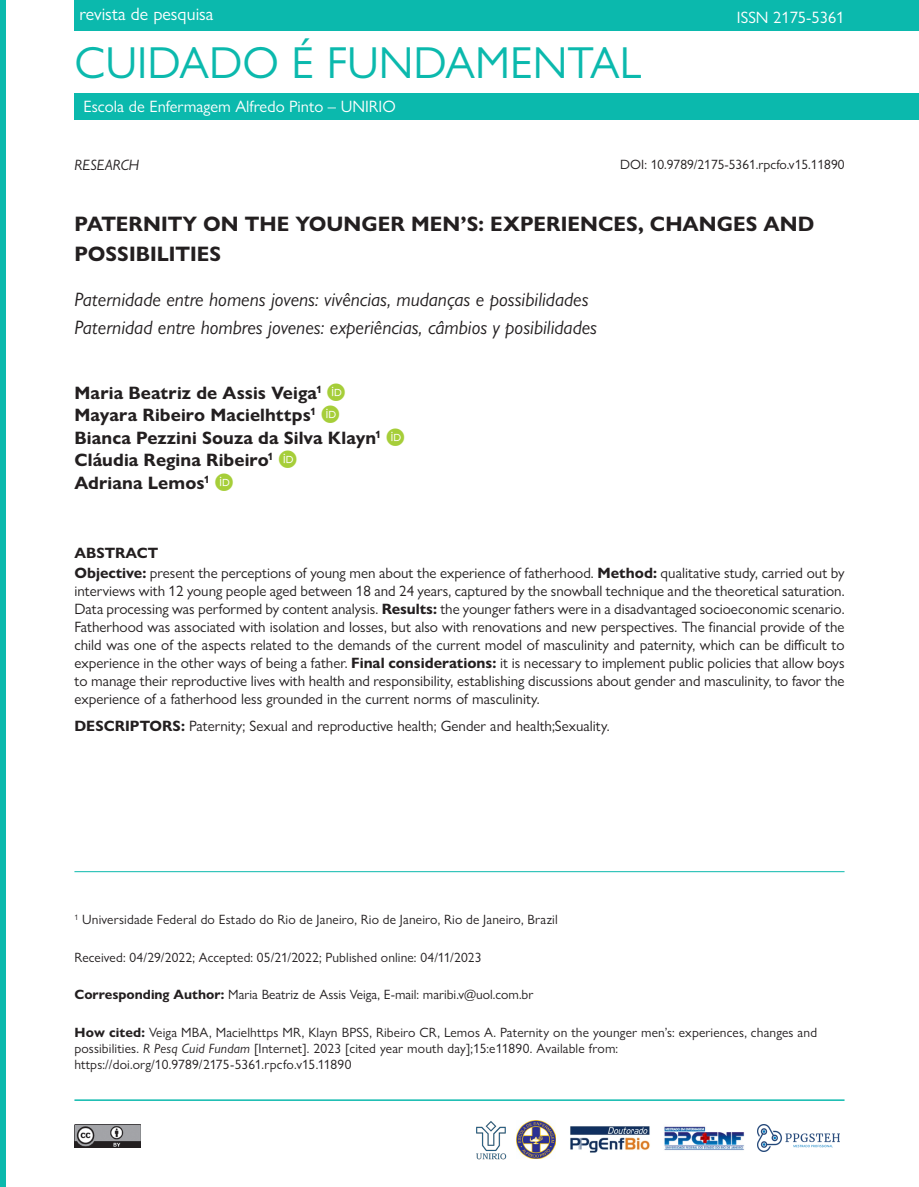
<style>
.page{position:relative;width:919px;height:1187px;background:#fff}
.page>*{position:absolute;margin:0;border:0;box-sizing:border-box;transform-origin:0 0}
.t1{font:45px "Gill Sans Nova";color:#0bb9ad}
.Título{font:700 21px/30px "Gill Sans Nova";color:#231f20}
.Títulos-traduzidos{font:italic 19.5px "Gill Sans Nova";color:#231f20}
.AUTORES{font:700 18px/22.5px "Gill Sans Nova";letter-spacing:.005em;color:#231f20}
.t2{font:18px "Gill Sans Nova";color:#fff}
.t3{font:16.5px "Gill Sans Nova";color:#fff}
.ABSTRACT2{font:15px/18px "Gill Sans Nova";color:#231f20;text-align:justify}
.KEY_WORDS1{font:15px "Gill Sans Nova";color:#231f20}
.ABSTRACT_1{font:700 15px "Gill Sans Nova";color:#231f20}
.t4{font:italic 15px "Gill Sans Nova";color:#231f20}
.CORRESPONDENTE-citar{font:13.5px/16.2px "Gill Sans Nova";letter-spacing:.01em;color:#231f20}
.AFILIACOES{font:13.5px "Gill Sans Nova";letter-spacing:.01em;color:#231f20}
.DATAS{font:13.5px "Gill Sans Nova";letter-spacing:.01em;color:#231f20}
.s1{font-weight:700}
.s2{font-style:italic}
</style>
<div class="page">
<div style="left:74px;top:0;width:844px;height:31px;background:#0bb9ad"></div>
<div style="left:74px;top:93px;width:844px;height:27px;background:#0bb9ad"></div>
<div style="left:0;top:0;width:5px;height:1186px;background:#0bb9ad"></div>
<img style="left:74px;top:1124px;width:66px;height:23px">
<hr style="left:74px;top:1099px;width:770px;height:1px;background:#0bb9ad">
<img style="left:476px;top:1121px;width:31px;height:39px">
<img style="left:570px;top:1126px;width:80px;height:27px">
<img style="left:664px;top:1126px;width:80px;height:25px">
<img style="left:516px;top:1120px;width:39px;height:38px">
<img style="left:757px;top:1124px;width:82px;height:27px">
<hr style="left:74px;top:871px;width:770px;height:1px;background:#0bb9ad">
<p class="t2" style="left:79px;top:3px;width:135px">revista de pesquisa</p>
<h1 class="t1" style="left:74px;top:35px;width:568px">CUIDADO É FUNDAMENTAL</h1>
<p class="t3" style="left:84px;top:97px;width:313px">Escola de Enfermagem Alfredo Pinto – UNIRIO</p>
<p class="t3" style="left:736px;top:7px;width:109px">ISSN 2175-5361</p>
<p class="t4" style="left:74px;top:156px;width:66px">RESEARCH</p>
<p class="CORRESPONDENTE-citar" style="left:620px;top:156px;width:226px">DOI: 10.9789/2175-5361.rpcfo.v15.11890</p>
<p class="Título" style="left:74px;top:209px;width:741px">PATERNITY ON THE YOUNGER MEN’S: EXPERIENCES, CHANGES AND<br>POSSIBILITIES</p>
<p class="Títulos-traduzidos" style="left:74px;top:287px;width:515px">Paternidade entre homens jovens: vivências, mudanças e possibilidades</p>
<p class="Títulos-traduzidos" style="left:74px;top:315px;width:524px">Paternidad entre hombres jovenes: experiências, câmbios y posibilidades</p>
<p class="AUTORES" style="left:74px;top:381px;width:308px">Maria Beatriz de Assis Veiga<sup>1<br></sup>Mayara Ribeiro Macielhttps<sup>1<br></sup>Bianca Pezzini Souza da Silva Klayn<sup>1<br></sup>Cláudia Regina Ribeiro<sup>1<br></sup>Adriana Lemos<sup>1</sup></p>
<p class="ABSTRACT_1" style="left:74px;top:543px;width:85px">ABSTRACT</p>
<p class="ABSTRACT2" style="left:74px;top:563px;width:771px"><span class="s1">Objective:</span> present the perceptions of young men about the experience of fatherhood. <span class="s1">Method:</span> qualitative study, carried out by interviews with 12 young people aged between 18 and 24 years, captured by the snowball technique and the theoretical saturation.<br>Data processing was performed by content analysis. <span class="s1">Results:</span> the younger fathers were in a disadvantaged socioeconomic scenario.<br>Fatherhood was associated with isolation and losses, but also with renovations and new perspectives. The financial provide of the child was one of the aspects related to the demands of the current model of masculinity and paternity, which can be difficult to experience in the other ways of being a father. <span class="s1">Final considerations:</span> it is necessary to implement public policies that allow boys to manage their reproductive lives with health and responsibility, establishing discussions about gender and masculinity, to favor the experience of a fatherhood less grounded in the current norms of masculinity.</p>
<p class="KEY_WORDS1" style="left:74px;top:716px;width:536px"><span class="s1">DESCRIPTORS:</span> Paternity; Sexual and reproductive health; Gender and health;Sexuality.</p>
<p class="AFILIACOES" style="left:74px;top:911px;width:485px"><sup>1</sup> Universidade Federal do Estado do Rio de Janeiro, Rio de Janeiro, Rio de Janeiro, Brazil</p>
<p class="DATAS" style="left:74px;top:948px;width:408px">Received: 04/29/2022; Accepted: 05/21/2022; Published online: 04/11/2023</p>
<p class="CORRESPONDENTE-citar" style="left:74px;top:986px;width:460px"><span class="s1">Corresponding Author:</span> Maria Beatriz de Assis Veiga, E-mail: maribi.v@uol.com.br</p>
<p class="CORRESPONDENTE-citar" style="left:74px;top:1023px;width:744px"><span class="s1">How cited:</span> Veiga MBA, Macielhttps MR, Klayn BPSS, Ribeiro CR, Lemos A. Paternity on the younger men’s: experiences, changes and possibilities. <span class="s2">R Pesq Cuid Fundam</span> [Internet]. 2023 [cited year mouth day];15:e11890. Available from: https://doi.org/10.9789/2175-5361.rpcfo.v15.11890</p>
</div>
